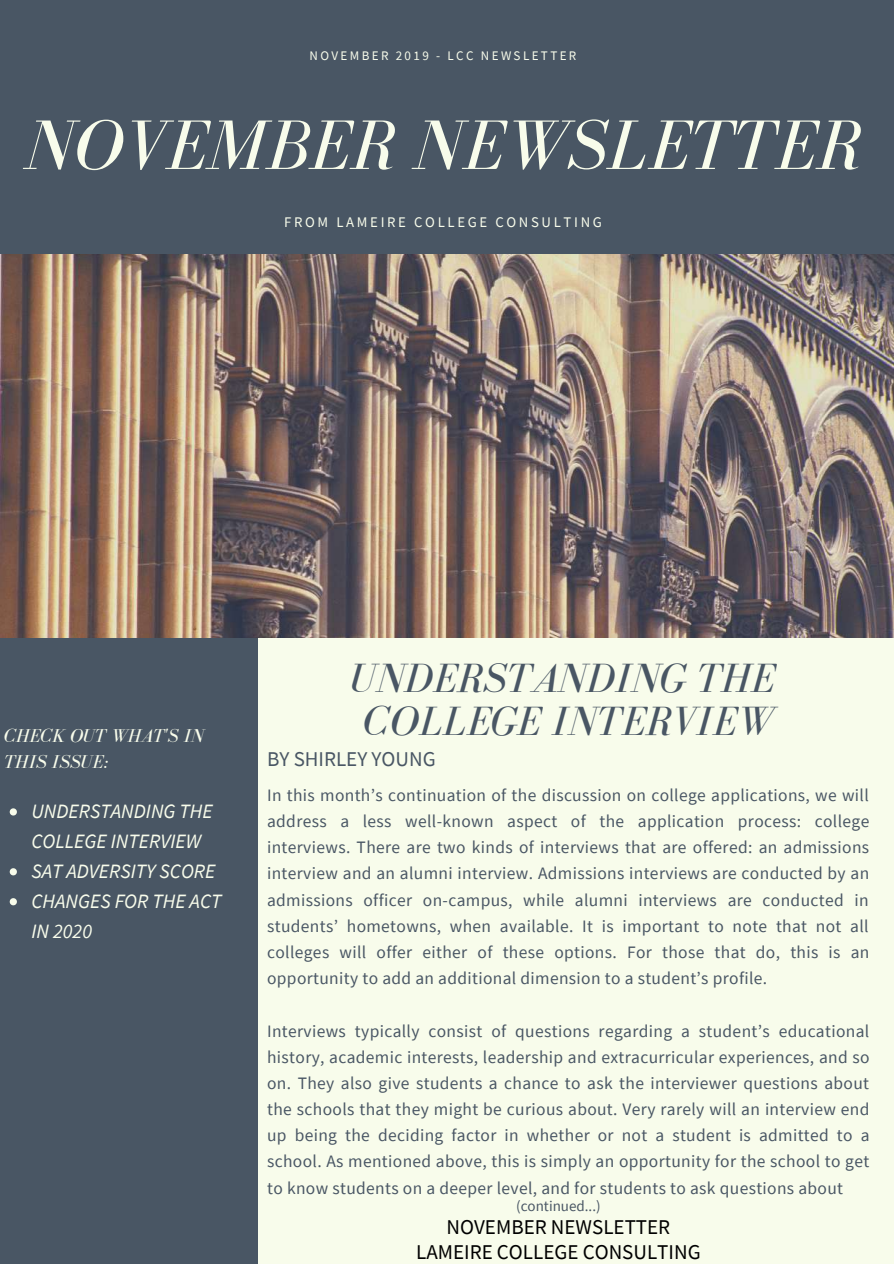
<style>
.page{position:relative;width:894px;height:1264px;background:#fff}
.page>*{position:absolute;margin:0;border:0;box-sizing:border-box;transform-origin:0 0}
.t1{font:italic 72px "Bodoni FLF";color:#f8fceb}
.t2{font:italic 42px/43.7px "Bodoni FLF";color:#495664}
.t3{font:21px/24.6px "Source Sans Pro";color:#000;text-align:center}
.t4{font:21px "Source Sans Pro";color:#495664}
.t5{font:italic 20.4px/29.8px "Source Sans Pro";color:#f8fceb}
.t6{font:italic 19.05px/26.4px "Bodoni FLF";color:#f8fceb}
.t7{font:17.4px/26.1px "Source Sans Pro";letter-spacing:.02em;color:#495664;text-align:justify}
.t8{font:15px "Source Sans Pro";color:#495664}
.t9{font:14.7px "Source Sans Pro";letter-spacing:.18em;color:#f8fceb}
.t10{font:13.05px "Source Sans Pro";letter-spacing:.18em;color:#f8fceb}
</style>
<div class="page">
<div style="left:0;top:0;width:893px;height:1263px;background:#f8fceb"></div>
<div style="left:0;top:637px;width:258px;height:626px;background:#495664"></div>
<img style="left:0;top:254px;width:893px;height:383px">
<div style="left:0;top:0;width:893px;height:254px;background:#495664"></div>
<svg style="left:10px;top:808px;width:7px;height:7px"></svg>
<svg style="left:10px;top:868px;width:7px;height:7px"></svg>
<svg style="left:10px;top:898px;width:7px;height:7px"></svg>
<p class="t10" style="left:309px;top:47px;width:268px">NOVEMBER 2019 - LCC NEWSLETTER</p>
<h1 class="t1" style="left:25px;top:106px;width:837px">NOVEMBER NEWSLETTER</h1>
<p class="t9" style="left:284px;top:212px;width:319px">FROM LAMEIRE COLLEGE CONSULTING</p>
<p class="t6" style="left:4px;top:722px;width:201px">CHECK OUT WHAT'S IN<br>THIS ISSUE:</p>
<p class="t5" style="left:31px;top:795px;width:192px">UNDERSTANDING THE<br>COLLEGE INTERVIEW<br>SAT ADVERSITY SCORE<br>CHANGES FOR THE ACT<br>IN 2020</p>
<h2 class="t2" style="left:351px;top:655px;width:425px">UNDERSTANDING THE<br>COLLEGE INTERVIEW</h2>
<p class="t4" style="left:267px;top:745px;width:170px">BY SHIRLEY YOUNG</p>
<p class="t7" style="left:267px;top:781px;width:603px">In this month’s continuation of the discussion on college applications, we will address a less well-known aspect of the application process: college interviews. There are two kinds of interviews that are offered: an admissions interview and an alumni interview. Admissions interviews are conducted by an admissions officer on-campus, while alumni interviews are conducted in students’ hometowns, when available. It is important to note that not all colleges will offer either of these options. For those that do, this is an opportunity to add an additional dimension to a student’s profile.</p>
<p class="t7" style="left:267px;top:1017px;width:604px">Interviews typically consist of questions regarding a student’s educational history, academic interests, leadership and extracurricular experiences, and so on. They also give students a chance to ask the interviewer questions about the schools that they might be curious about. Very rarely will an interview end up being the deciding factor in whether or not a student is admitted to a school. As mentioned above, this is simply an opportunity for the school to get to know students on a deeper level, and for students to ask questions about</p>
<p class="t3" style="left:416px;top:1214px;width:286px">NOVEMBER NEWSLETTER<br>LAMEIRE COLLEGE CONSULTING</p>
<p class="t8" style="left:516px;top:1195px;width:86px">(continued...)</p>
</div>
